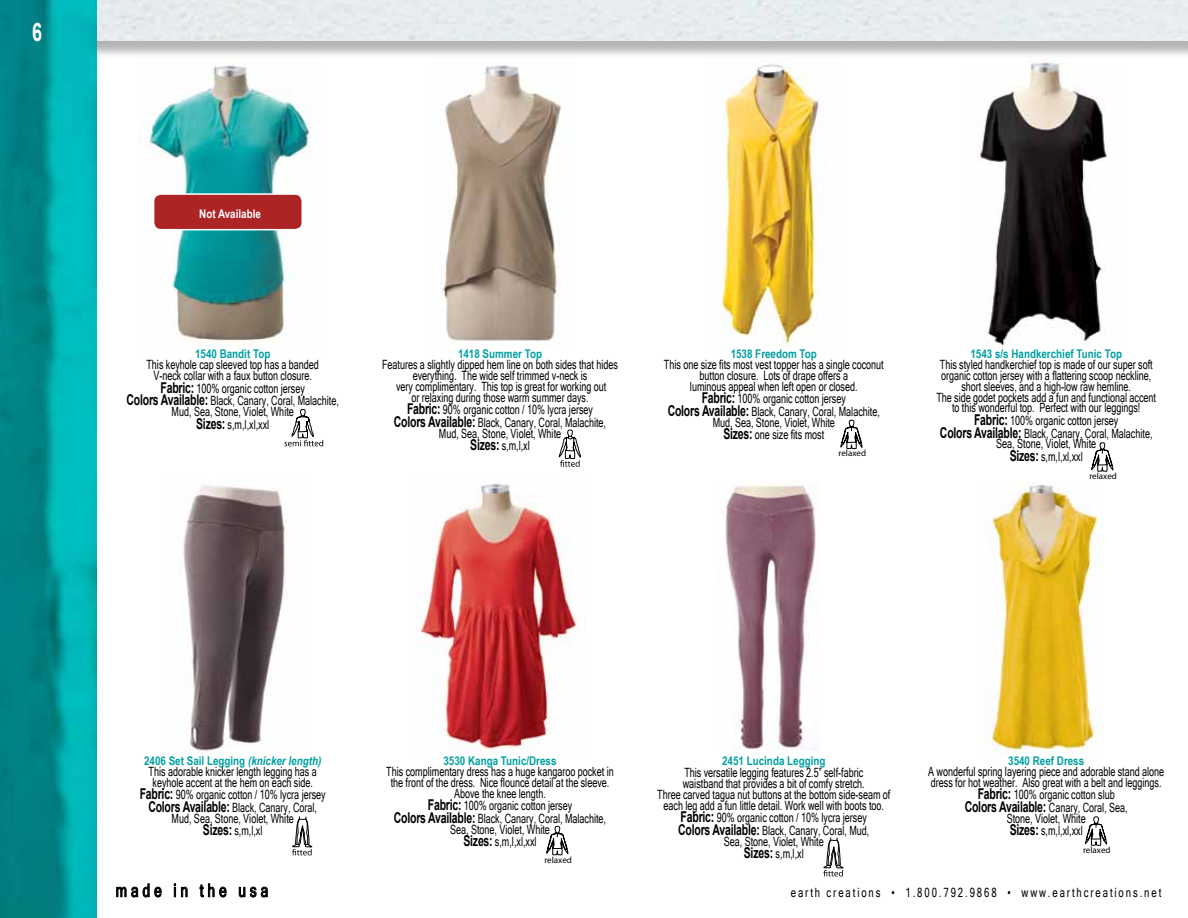
<style>
.page{position:relative;width:1188px;height:918px;background:#fff}
.page>*{position:absolute;margin:0;border:0;box-sizing:border-box;transform-origin:0 0}
.t1{font:700 25.5px "Arial";color:#fff;scale:.7 1}
.t2{font:18.15px "Microsoft Sans Serif";letter-spacing:.3em;color:#000;scale:.75 1}
.t3{font:12.75px/10.8px "Microsoft Sans Serif";color:#000;text-align:center;scale:.7 1}
.t4{font:12.75px "Microsoft Sans Serif";letter-spacing:.2em;color:#000;scale:.75 1}
.t5{font:700 12px "Arial Narrow";color:#009fa1}
.t6{font:700 12px "Arial Narrow";color:#fff}
.t7{font:9px "Myriad Pro";color:#000}
.s1{font-family:"Arial";font-weight:700;font-size:14.85px}
.s2{font-style:italic}
</style>
<div class="page">
<img style="left:139px;top:65px;width:172px;height:278px">
<img style="left:721px;top:64px;width:105px;height:283px">
<img style="left:441px;top:65px;width:120px;height:276px">
<div style="left:0;top:0;width:1188px;height:60px;background:#000;opacity:.3"></div>
<div style="left:97px;top:0;width:1091px;height:41px;background:#e8ebf0"></div>
<img style="left:0;top:0;width:97px;height:918px">
<svg style="left:116px;top:883px;width:46px;height:15px"></svg>
<svg style="left:174px;top:883px;width:14px;height:14px"></svg>
<svg style="left:199px;top:883px;width:28px;height:15px"></svg>
<svg style="left:239px;top:886px;width:29px;height:12px"></svg>
<img style="left:725px;top:485px;width:91px;height:265px">
<img style="left:416px;top:483px;width:170px;height:271px">
<img style="left:183px;top:485px;width:102px;height:268px">
<img style="left:984px;top:483px;width:120px;height:270px">
<svg style="left:841px;top:419px;width:21px;height:30px"></svg>
<svg style="left:547px;top:826px;width:21px;height:30px"></svg>
<svg style="left:1085px;top:816px;width:22px;height:30px"></svg>
<svg style="left:284px;top:409px;width:39px;height:37px"></svg>
<svg style="left:292px;top:816px;width:20px;height:39px"></svg>
<svg style="left:823px;top:837px;width:20px;height:40px"></svg>
<svg style="left:559px;top:429px;width:22px;height:38px"></svg>
<img style="left:960px;top:59px;width:163px;height:286px">
<svg style="left:1092px;top:442px;width:21px;height:30px"></svg>
<div style="left:154px;top:194px;width:148px;height:36px;background:#ac2524;border-radius:7px"></div>
<div style="left:153px;top:193px;width:150px;height:37px;border:2px solid #fff;border-radius:7px"></div>
<h1 class="t1" style="left:32px;top:16px;width:16px">6</h1>
<p class="t6" style="left:199px;top:204px;width:63px">Not Available</p>
<p class="t5" style="left:195px;top:345px;width:77px">1540 Bandit Top</p>
<p class="t3" style="left:146px;top:359px;width:248px">This keyhole cap sleeved top has a banded<br>V-neck collar with a faux button closure.</p>
<p class="t3" style="left:127px;top:382px;width:305px;line-height:12.6px"><span class="s1">Fabric:</span> 100% organic cotton jersey<br><span class="s1">Colors Available:</span> Black, Canary, Coral, Malachite,</p>
<p class="t3" style="left:172px;top:405px;width:176px;line-height:12.6px">Mud, Sea, Stone, Violet, White<br><span class="s1">Sizes:</span> s,m,l,xl,xxl</p>
<p class="t5" style="left:458px;top:345px;width:86px">1418 Summer Top</p>
<p class="t3" style="left:382px;top:359px;width:339px">Features a slightly dipped hem line on both sides that hides everything. The wide self trimmed v-neck is<br>very complimentary. This top is great for working out<br>or relaxing during those warm summer days.</p>
<p class="t3" style="left:394px;top:403px;width:305px;line-height:12.6px"><span class="s1">Fabric:</span> 90% organic cotton / 10% lycra jersey<br><span class="s1">Colors Available:</span> Black, Canary, Coral, Malachite,</p>
<p class="t3" style="left:439px;top:427px;width:176px;line-height:12.6px">Mud, Sea, Stone, Violet, White<br><span class="s1">Sizes:</span> s,m,l,xl</p>
<p class="t5" style="left:731px;top:345px;width:88px">1538 Freedom Top</p>
<p class="t3" style="left:664px;top:359px;width:315px">This one size fits most vest topper has a single coconut button closure. Lots of drape offers a<br>luminous appeal when left open or closed.</p>
<p class="t3" style="left:668px;top:393px;width:305px;line-height:12.6px"><span class="s1">Fabric:</span> 100% organic cotton jersey<br><span class="s1">Colors Available:</span> Black, Canary, Coral, Malachite,</p>
<p class="t3" style="left:713px;top:416px;width:176px;line-height:12.6px">Mud, Sea, Stone, Violet, White<br><span class="s1">Sizes:</span> one size fits most</p>
<p class="t7" style="left:839px;top:448px;width:29px">relaxed</p>
<p class="t5" style="left:970px;top:345px;width:153px">1543 s/s Handkerchief Tunic Top</p>
<p class="t3" style="left:936px;top:359px;width:316px">This styled handkerchief top is made of our super soft organic cotton jersey with a flattering scoop neckline, short sleeves, and a high-low raw hemline.<br>The side godet pockets add a fun and functional accent to this wonderful top. Perfect with our leggings!</p>
<p class="t3" style="left:940px;top:414px;width:305px;line-height:12.6px"><span class="s1">Fabric:</span> 100% organic cotton jersey<br><span class="s1">Colors Available:</span> Black, Canary, Coral, Malachite,</p>
<p class="t3" style="left:996px;top:438px;width:144px;line-height:12.6px">Sea, Stone, Violet, White<br><span class="s1">Sizes:</span> s,m,l,xl,xxl</p>
<p class="t7" style="left:1089px;top:470px;width:29px">relaxed</p>
<p class="t5" style="left:144px;top:752px;width:179px">2406 Set Sail Legging <span class="s2">(knicker length)</span></p>
<p class="t3" style="left:149px;top:766px;width:242px">This adorable knicker length legging has a keyhole accent at the hem on each side.</p>
<p class="t3" style="left:140px;top:789px;width:267px;line-height:12.6px"><span class="s1">Fabric:</span> 90% organic cotton / 10% lycra jersey<br><span class="s1">Colors Available:</span> Black, Canary, Coral,</p>
<p class="t3" style="left:172px;top:812px;width:176px;line-height:12.6px">Mud, Sea, Stone, Violet, White<br><span class="s1">Sizes:</span> s,m,l,xl</p>
<p class="t5" style="left:444px;top:752px;width:115px">3530 Kanga Tunic/Dress</p>
<p class="t3" style="left:386px;top:766px;width:326px">This complimentary dress has a huge kangaroo pocket in the front of the dress. Nice flounce detail at the sleeve.<br>Above the knee length.</p>
<p class="t3" style="left:394px;top:799px;width:305px;line-height:12.6px"><span class="s1">Fabric:</span> 100% organic cotton jersey<br><span class="s1">Colors Available:</span> Black, Canary, Coral, Malachite,</p>
<p class="t3" style="left:450px;top:823px;width:144px;line-height:12.6px">Sea, Stone, Violet, White<br><span class="s1">Sizes:</span> s,m,l,xl,xxl</p>
<p class="t7" style="left:544px;top:854px;width:29px">relaxed</p>
<p class="t5" style="left:722px;top:752px;width:105px">2451 Lucinda Legging</p>
<p class="t3" style="left:657px;top:767px;width:335px">This versatile legging features 2.5” self-fabric<br>waistband that provides a bit of comfy stretch.<br>Three carved tagua nut buttons at the bottom side-seam of each leg add a fun little detail. Work well with boots too.</p>
<p class="t3" style="left:678px;top:811px;width:275px;line-height:12.6px;text-align:left"><span class="s1">Fabric:</span> 90% organic cotton / 10% lycra jersey<br><span class="s1">Colors Available:</span> Black, Canary, Coral, Mud,</p>
<p class="t3" style="left:724px;top:835px;width:144px;line-height:12.6px">Sea, Stone, Violet, White<br><span class="s1">Sizes:</span> s,m,l,xl</p>
<p class="t5" style="left:1008px;top:752px;width:78px">3540 Reef Dress</p>
<p class="t3" style="left:928px;top:766px;width:339px;text-align:left">A wonderful spring layering piece and adorable stand alone dress for hot weather. Also great with a belt and leggings.</p>
<p class="t3" style="left:965px;top:789px;width:234px;line-height:12.6px"><span class="s1">Fabric:</span> 100% organic cotton slub<br><span class="s1">Colors Available:</span> Canary, Coral, Sea,</p>
<p class="t3" style="left:1007px;top:812px;width:114px;line-height:12.6px;text-align:left">Stone, Violet, White<br><span class="s1">Sizes:</span> s,m,l,xl,xxl</p>
<p class="t7" style="left:1083px;top:845px;width:29px">relaxed</p>
<h2 class="t2" style="left:116px;top:880px;width:205px">made in the usa</h2>
<p class="t4" style="left:791px;top:885px;width:496px">earth creations • 1.800.792.9868 • www.earthcreations.net</p>
</div>
